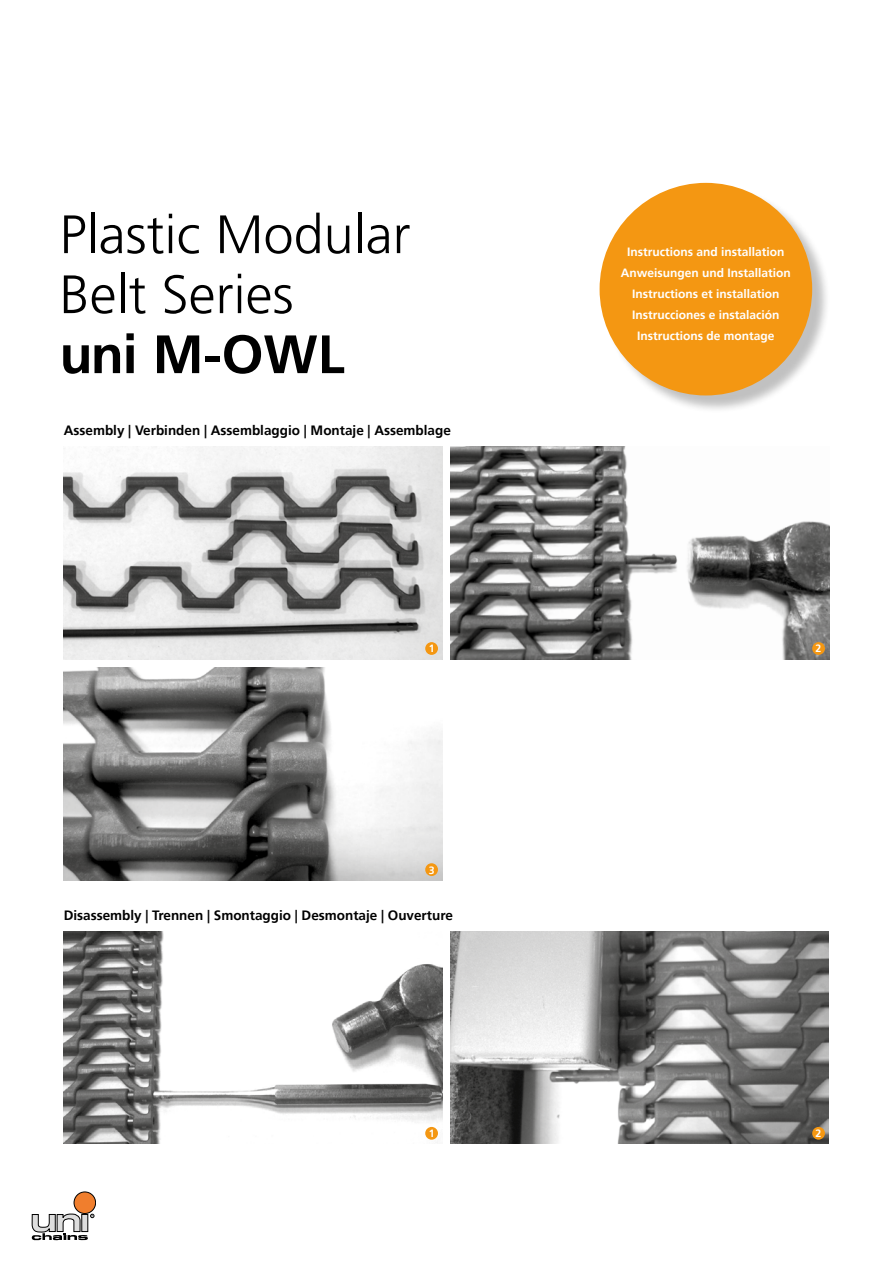
<style>
.page{position:relative;width:893px;height:1263px;background:#fff}
.page>*{position:absolute;margin:0;border:0;box-sizing:border-box;transform-origin:0 0}
.t1{font:300 54px/60px "Frutiger";color:#000}
.t2{font:700 54px "Frutiger";color:#000}
.t3{font:700 13.5px "Frutiger";color:#000}
.t4{font:700 12px/21px "Frutiger";color:#fff;text-align:center}
.t5{font:700 10.5px "Frutiger";color:#fff}
</style>
<div class="page">
<img style="left:64px;top:931px;width:378px;height:213px">
<div style="left:602px;top:185px;width:229px;height:229px;background:#000;opacity:.25"></div>
<div style="left:600px;top:183px;width:212px;height:212px;background:#f49712;border-radius:50%"></div>
<div style="left:74px;top:1192px;width:22px;height:21px;background:#f07e2d;border-radius:50%"></div>
<div style="left:74px;top:1192px;width:22px;height:22px;border:1px solid #000;border-radius:50%"></div>
<svg style="left:32px;top:1213px;width:62px;height:27px"></svg>
<div style="left:82px;top:1214px;width:6px;height:17px;background:#dcdcdc"></div>
<img style="left:64px;top:446px;width:378px;height:213px">
<img style="left:64px;top:668px;width:378px;height:212px">
<img style="left:450px;top:931px;width:379px;height:213px">
<img style="left:451px;top:446px;width:378px;height:213px">
<div style="left:425px;top:642px;width:13px;height:13px;background:#f49712;border-radius:50%"></div>
<div style="left:425px;top:863px;width:13px;height:13px;background:#f49712;border-radius:50%"></div>
<div style="left:812px;top:642px;width:13px;height:13px;background:#f49712;border-radius:50%"></div>
<div style="left:425px;top:1127px;width:13px;height:13px;background:#f49712;border-radius:50%"></div>
<div style="left:812px;top:1127px;width:13px;height:13px;background:#f49712;border-radius:50%"></div>
<h1 class="t1" style="left:60px;top:205px;width:352px">Plastic Modular<br>Belt Series</h1>
<h1 class="t2" style="left:60px;top:323px;width:287px">u n i M-OWL</h1>
<p class="t3" style="left:64px;top:423px;width:389px">Assembly | Verbinden | Assemblaggio | Montaje | Assemblage</p>
<p class="t5" style="left:429px;top:643px;width:7px">1</p>
<p class="t5" style="left:429px;top:864px;width:7px">3</p>
<p class="t3" style="left:64px;top:907px;width:391px">Disassembly | Trennen | Smontaggio | Desmontaje | Ouverture</p>
<p class="t4" style="left:621px;top:241px;width:172px">Instructions and installation<br>Anweisungen und Installation<br>Instructions et installation<br>Instrucciones e instalación<br>Instructions de montage</p>
<p class="t5" style="left:816px;top:643px;width:7px">2</p>
<p class="t5" style="left:429px;top:1127px;width:7px">1</p>
<p class="t5" style="left:816px;top:1127px;width:7px">2</p>
</div>
